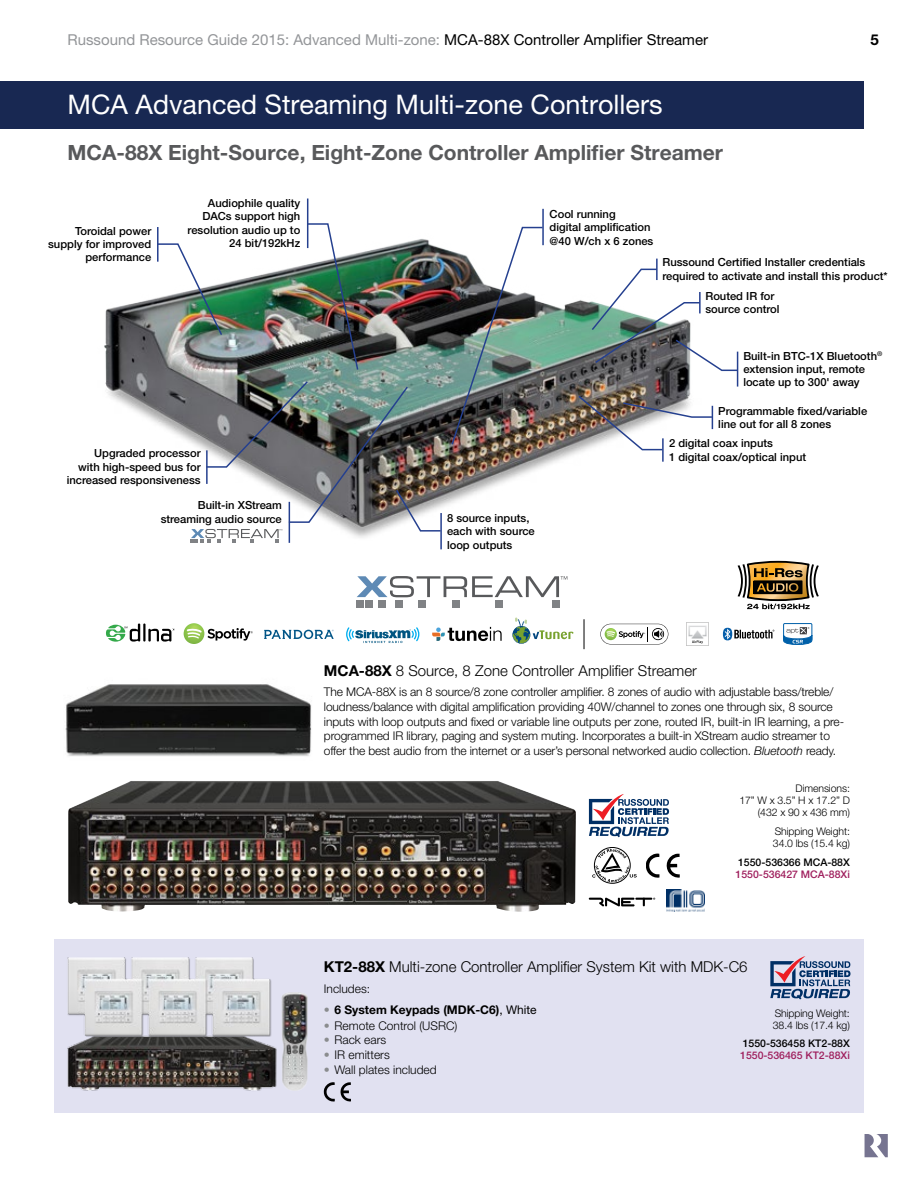
<style>
.page{position:relative;width:918px;height:1188px;background:#fff}
.page>*{position:absolute;margin:0;border:0;box-sizing:border-box;transform-origin:0 0}
.t1{font:27px "Helvetica Neue LT Pro";color:#fff}
.t2{font:700 21px "Helvetica Neue LT Pro";color:#58595b}
.t3{font:300 15px "Helvetica Neue LT Pro";color:#000}
.t4{font:15px "Helvetica Neue LT Pro";color:#939598}
.t5{font:700 15px "Helvetica Neue LT Pro";color:#000}
.t6{font:300 12px/14.7px "Helvetica Neue LT Pro";letter-spacing:-.01em;color:#000}
.t7{font:700 12px "Helvetica Neue LT Pro";color:#000}
.t8{font:500 11.25px/13.4px "Helvetica Neue LT Pro";color:#000}
.t9{font:300 10.5px/12px "Helvetica Neue LT Pro";letter-spacing:-.01em;color:#000}
.t10{font:500 10.5px "Helvetica Neue LT Pro";color:#9f1f5d}
.t11{font:500 10.5px "Helvetica Neue LT Pro";color:#000}
.s1{color:#000}
.s2{font-weight:700}
.s3{font-style:italic}
.s4{font-weight:300;color:#8a8c8e}
.s5{font-weight:400}
.s6{color:#8a8c8e}
</style>
<div class="page">
<div style="left:0;top:82px;width:864px;height:47px;background:#182852"></div>
<svg style="left:865px;top:1134px;width:23px;height:23px"></svg>
<div style="left:54px;top:940px;width:810px;height:173px;background:#e1e1f1"></div>
<img style="left:104px;top:239px;width:610px;height:311px">
<img style="left:156px;top:243px;width:67px;height:94px">
<img style="left:306px;top:223px;width:53px;height:148px">
<svg style="left:590px;top:268px;width:149px;height:104px"></svg>
<img style="left:450px;top:226px;width:94px;height:220px">
<hr style="left:157px;top:227px;width:2px;height:35px;background:#25408f">
<hr style="left:307px;top:199px;width:1px;height:49px;background:#25408f">
<hr style="left:289px;top:502px;width:1px;height:41px;background:#25408f">
<hr style="left:699px;top:292px;width:2px;height:21px;background:#25408f">
<hr style="left:656px;top:259px;width:2px;height:21px;background:#25408f">
<hr style="left:737px;top:352px;width:1px;height:35px;background:#25408f">
<hr style="left:662px;top:438px;width:2px;height:24px;background:#25408f">
<hr style="left:542px;top:209px;width:2px;height:36px;background:#25408f">
<hr style="left:440px;top:513px;width:2px;height:36px;background:#25408f">
<img style="left:577px;top:394px;width:136px;height:57px">
<img style="left:191px;top:380px;width:251px;height:162px">
<div style="left:356px;top:600px;width:7px;height:7px;background:#808285"></div>
<div style="left:365px;top:600px;width:8px;height:7px;background:#808285"></div>
<div style="left:379px;top:600px;width:7px;height:7px;background:#808285"></div>
<div style="left:395px;top:600px;width:7px;height:7px;background:#808285"></div>
<div style="left:419px;top:600px;width:7px;height:7px;background:#808285"></div>
<div style="left:452px;top:600px;width:8px;height:7px;background:#808285"></div>
<div style="left:495px;top:600px;width:7px;height:7px;background:#808285"></div>
<div style="left:552px;top:600px;width:7px;height:7px;background:#808285"></div>
<svg style="left:357px;top:576px;width:210px;height:21px"></svg>
<svg style="left:589px;top:898px;width:66px;height:8px"></svg>
<img style="left:667px;top:890px;width:37px;height:21px">
<svg style="left:184px;top:623px;width:20px;height:21px"></svg>
<svg style="left:187px;top:628px;width:66px;height:13px"></svg>
<svg style="left:346px;top:627px;width:73px;height:16px"></svg>
<svg style="left:264px;top:630px;width:70px;height:9px"></svg>
<svg style="left:512px;top:617px;width:61px;height:27px"></svg>
<svg style="left:723px;top:628px;width:51px;height:12px"></svg>
<svg style="left:783px;top:623px;width:29px;height:22px"></svg>
<svg style="left:686px;top:623px;width:23px;height:22px"></svg>
<img style="left:688px;top:625px;width:19px;height:14px">
<svg style="left:600px;top:624px;width:68px;height:20px"></svg>
<hr style="left:584px;top:619px;width:1px;height:30px;background:#000">
<svg style="left:432px;top:627px;width:70px;height:14px"></svg>
<svg style="left:106px;top:624px;width:68px;height:18px"></svg>
<img style="left:65px;top:684px;width:247px;height:72px">
<img style="left:68px;top:781px;width:508px;height:131px">
<svg style="left:589px;top:794px;width:80px;height:43px"></svg>
<svg style="left:770px;top:956px;width:80px;height:44px"></svg>
<img style="left:67px;top:957px;width:210px;height:134px">
<img style="left:281px;top:992px;width:27px;height:98px">
<div style="left:594px;top:847px;width:37px;height:37px;border:1px solid #000;border-radius:50%"></div>
<svg style="left:592px;top:849px;width:45px;height:33px"></svg>
<svg style="left:646px;top:854px;width:13px;height:23px"></svg>
<svg style="left:666px;top:854px;width:14px;height:23px"></svg>
<svg style="left:324px;top:1082px;width:27px;height:19px"></svg>
<svg style="left:738px;top:561px;width:81px;height:48px"></svg>
<h3 class="t4" style="left:68px;top:31px;width:642px">Russound Resource Guide 2015: Advanced Multi-zone: <span class="s1">MCA-88X Controller Amplifier Streamer</span></h3>
<h3 class="t5" style="left:871px;top:31px;width:10px">5</h3>
<h1 class="t1" style="left:68px;top:88px;width:597px">MCA Advanced Streaming Multi-zone Controllers</h1>
<h2 class="t2" style="left:68px;top:140px;width:657px">MCA-88X Eight-Source, Eight-Zone Controller Amplifier Streamer</h2>
<p class="t8" style="left:48px;top:224px;width:105px;text-align:right">Toroidal power supply for improved performance</p>
<p class="t8" style="left:188px;top:196px;width:114px;text-align:right">Audiophile quality<br>DACs support high resolution audio up to<br>24 bit/192kHz</p>
<p class="t8" style="left:67px;top:447px;width:135px;text-align:right">Upgraded processor<br>with high-speed bus for increased responsiveness</p>
<p class="t8" style="left:161px;top:499px;width:123px;text-align:right">Built-in XStream streaming audio source</p>
<p class="t8" style="left:550px;top:207px;width:105px">Cool running<br>digital amplification @40 W/ch x 6 zones</p>
<p class="t8" style="left:662px;top:256px;width:227px">Russound Certified Installer credentials required to activate and install this product*</p>
<p class="t8" style="left:705px;top:289px;width:76px">Routed IR for source control</p>
<p class="t8" style="left:743px;top:349px;width:140px">Built-in BTC-1X Bluetooth<sup>® </sup>extension input, remote locate up to 300' away</p>
<p class="t8" style="left:718px;top:404px;width:150px">Programmable fixed/variable line out for all 8 zones</p>
<p class="t8" style="left:669px;top:436px;width:139px">2 digital coax inputs<br>1 digital coax/optical input</p>
<p class="t8" style="left:447px;top:511px;width:89px">8 source inputs, each with source loop outputs</p>
<h3 class="t3" style="left:324px;top:662px;width:374px"><span class="s2">MCA-88X</span> 8 Source, 8 Zone Controller Amplifier Streamer</h3>
<p class="t6" style="left:324px;top:684px;width:522px">The MCA-88X is an 8 source/8 zone controller amplifier. 8 zones of audio with adjustable bass/treble/ loudness/balance with digital amplification providing 40W/channel to zones one through six, 8 source inputs with loop outputs and fixed or variable line outputs per zone, routed IR, built-in IR learning, a pre&shy;programmed IR library, paging and system muting. Incorporates a built-in XStream audio streamer to offer the best audio from the internet or a user’s personal networked audio collection. <span class="s3">Bluetooth</span> ready.</p>
<p class="t9" style="left:739px;top:782px;width:112px;text-align:right">Dimensions:<br>17” W x 3.5” H x 17.2” D (432 x 90 x 436 mm)</p>
<p class="t9" style="left:773px;top:825px;width:79px">Shipping Weight:<br>34.0 lbs (15.4 kg)</p>
<p class="t11" style="left:738px;top:856px;width:113px">1550-536366 MCA-88X</p>
<p class="t10" style="left:736px;top:868px;width:116px">1550-536427 MCA-88Xi</p>
<h3 class="t3" style="left:324px;top:957px;width:425px"><span class="s2">KT2-88X</span> Multi-zone Controller Amplifier System Kit with MDK-C6</h3>
<p class="t6" style="left:324px;top:981px;width:48px">Includes:</p>
<p class="t7" style="left:324px;top:1003px;width:214px"><span class="s4">•</span> 6 System Keypads (MDK-C6)<span class="s5">, White</span></p>
<p class="t6" style="left:324px;top:1018px;width:135px"><span class="s6">•</span> Remote Control (USRC)</p>
<p class="t6" style="left:324px;top:1033px;width:64px"><span class="s6">•</span> Rack ears</p>
<p class="t6" style="left:324px;top:1047px;width:67px"><span class="s6">•</span> IR emitters</p>
<p class="t6" style="left:324px;top:1062px;width:114px"><span class="s6">•</span> Wall plates included</p>
<p class="t9" style="left:773px;top:1007px;width:79px">Shipping Weight:<br>38.4 lbs (17.4 kg)</p>
<p class="t11" style="left:743px;top:1037px;width:109px">1550-536458 KT2-88X</p>
<p class="t10" style="left:740px;top:1049px;width:111px">1550-536465 KT2-88Xi</p>
</div>
